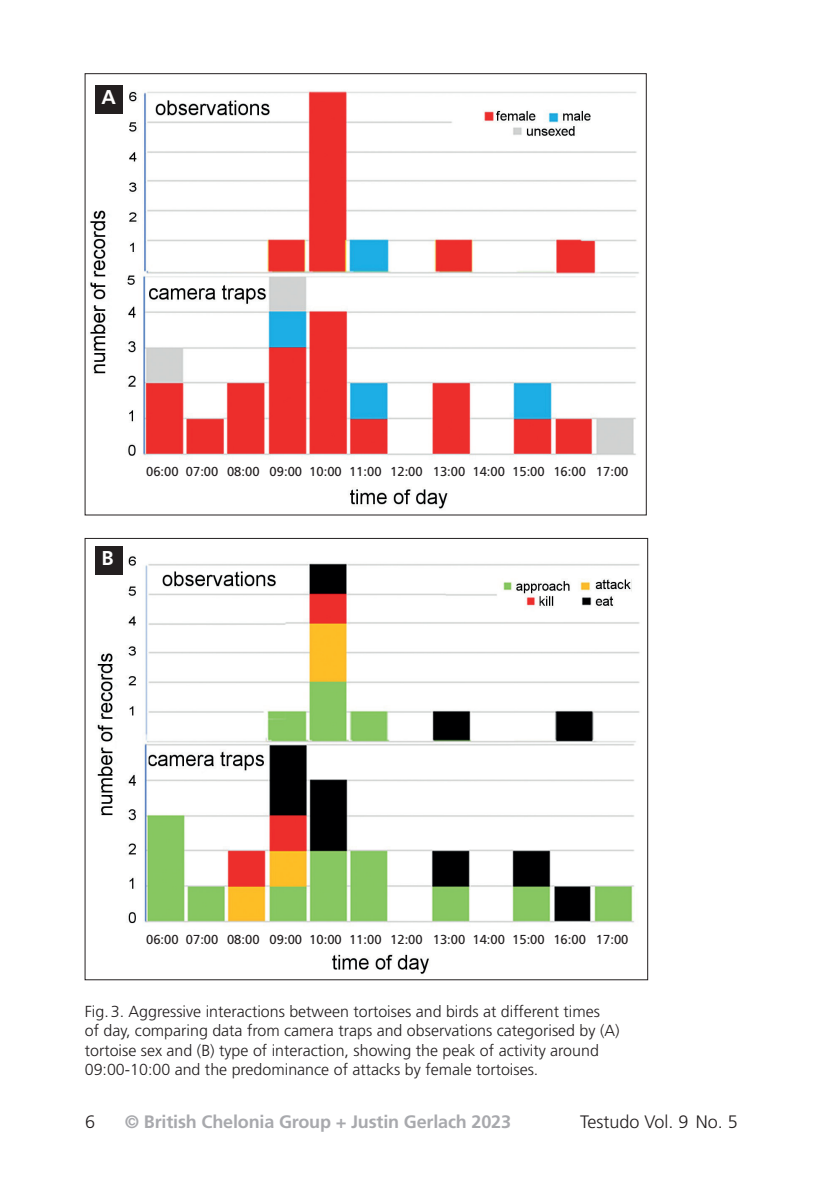
<style>
.page{position:relative;width:840px;height:1191px;background:#fff}
.page>*{position:absolute;margin:0;border:0;box-sizing:border-box;transform-origin:0 0}
.Body_45_f_o{font:700 20px "Frutiger";color:#fff}
.t1{font:700 18px "Frutiger";letter-spacing:-.01em;color:#a8a9ad}
.t2{font:300 18px "Frutiger";color:#231f20}
.t3{font:300 16px/19.2px "Frutiger";color:#231f20}
.Time{font:13px "Frutiger";color:#231f20}
</style>
<div class="page">
<img style="left:90px;top:85px;width:549px;height:424px">
<img style="left:95px;top:546px;width:545px;height:428px">
<div style="left:96px;top:85px;width:27px;height:28px;background:#231f20"></div>
<div style="left:96px;top:546px;width:27px;height:28px;background:#231f20"></div>
<div style="left:139px;top:462px;width:493px;height:20px;background:#fff"></div>
<div style="left:139px;top:930px;width:493px;height:20px;background:#fff"></div>
<p class="Body_45_f_o" style="left:101px;top:85px;width:16px">A</p>
<p class="Body_45_f_o" style="left:101px;top:546px;width:14px">B</p>
<p class="Time" style="left:146px;top:464px;width:34px">06:00</p>
<p class="Time" style="left:186px;top:464px;width:34px">07:00</p>
<p class="Time" style="left:227px;top:464px;width:34px">08:00</p>
<p class="Time" style="left:269px;top:464px;width:34px">09:00</p>
<p class="Time" style="left:309px;top:464px;width:34px">10:00</p>
<p class="Time" style="left:349px;top:464px;width:34px">11:00</p>
<p class="Time" style="left:390px;top:464px;width:34px">12:00</p>
<p class="Time" style="left:432px;top:464px;width:34px">13:00</p>
<p class="Time" style="left:472px;top:464px;width:34px">14:00</p>
<p class="Time" style="left:512px;top:464px;width:34px">15:00</p>
<p class="Time" style="left:553px;top:464px;width:34px">16:00</p>
<p class="Time" style="left:595px;top:464px;width:34px">17:00</p>
<p class="Time" style="left:146px;top:932px;width:34px">06:00</p>
<p class="Time" style="left:186px;top:932px;width:34px">07:00</p>
<p class="Time" style="left:227px;top:932px;width:34px">08:00</p>
<p class="Time" style="left:269px;top:932px;width:34px">09:00</p>
<p class="Time" style="left:309px;top:932px;width:34px">10:00</p>
<p class="Time" style="left:349px;top:932px;width:34px">11:00</p>
<p class="Time" style="left:390px;top:932px;width:34px">12:00</p>
<p class="Time" style="left:432px;top:932px;width:34px">13:00</p>
<p class="Time" style="left:472px;top:932px;width:34px">14:00</p>
<p class="Time" style="left:512px;top:932px;width:34px">15:00</p>
<p class="Time" style="left:553px;top:932px;width:34px">16:00</p>
<p class="Time" style="left:595px;top:932px;width:34px">17:00</p>
<p class="t3" style="left:85px;top:1002px;width:536px">Fig.3. Aggressive interactions between tortoises and birds at different times<br>of day, comparing data from camera traps and observations categorised by (A) tortoise sex and (B) type of interaction, showing the peak of activity around 09:00-10:00 and the predominance of attacks by female tortoises.</p>
<p class="t2" style="left:85px;top:1111px;width:12px">6</p>
<p class="t2" style="left:580px;top:1111px;width:159px">Testudo Vol. 9 No. 5</p>
<p class="t1" style="left:125px;top:1111px;width:387px">© British Chelonia Group + Justin Gerlach 2023</p>
</div>
